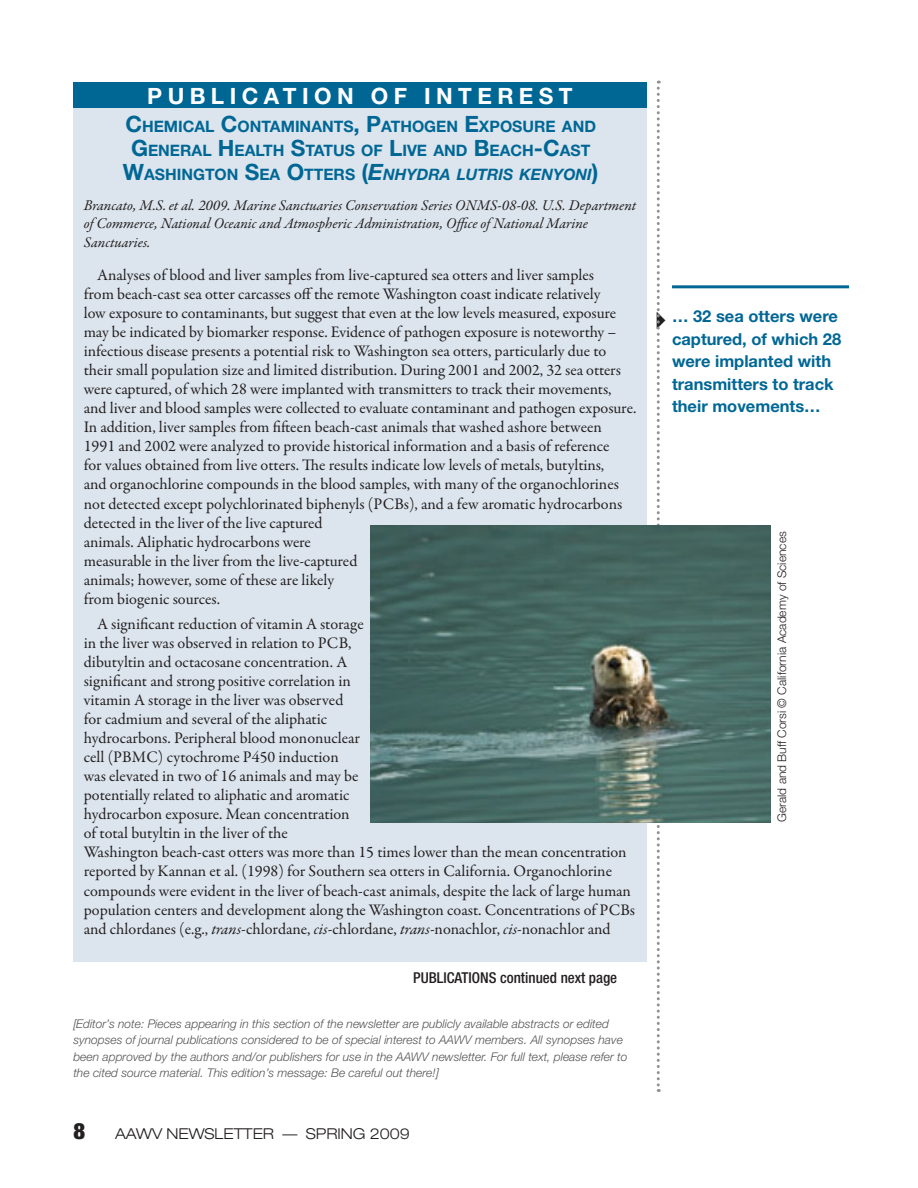
<style>
.page{position:relative;width:918px;height:1188px;background:#fff}
.page>*{position:absolute;margin:0;border:0;box-sizing:border-box;transform-origin:0 0}
.Head_WLDZ{font:700 22.5px "Helvetica Neue";letter-spacing:.24em;color:#fff}
.t1{font:900 condensed 22.5px "Helvetica Neue";color:#231f20}
.t2{font:700 16.5px/22.5px "Helvetica Neue";color:#006795}
.body_text_WLDZ{font:16.2px/19px "Garamond Premr Pro";letter-spacing:-.005em;color:#231f20}
.Head_WLDZ-2{font:700 15.75px/24px "Helvetica Neue";color:#006795;text-align:center}
.AU_byline_WLDZ{font:italic 15px/18.5px "Garamond Premr Pro";color:#231f20}
.continued{font:500 condensed 15px "Helvetica Neue";color:#231f20}
.t3{font:300 expanded 15px "Helvetica Neue";color:#231f20}
.body_text_WLDZ-2{font:italic 300 12px/16.5px "Helvetica Neue";color:#535355}
.t4{font:300 12px "Helvetica Neue";color:#231f20}
.s1{font-size:22.5px}
.s2{font-style:italic;font-size:22.5px}
.s3{font-style:italic}
</style>
<div class="page">
<div style="left:73px;top:82px;width:573px;height:880px;background:#dce5ee"></div>
<div style="left:73px;top:82px;width:574px;height:25px;background:#006795"></div>
<hr style="left:672px;top:285px;width:177px;height:3px;background:#006795">
<img style="left:370px;top:526px;width:400px;height:297px">
<svg style="left:657px;top:81px;width:8px;height:1011px"></svg>
<p class="Head_WLDZ" style="left:147px;top:82px;width:80px">PUBLIC</p>
<p class="Head_WLDZ" style="left:264px;top:82px;width:38px">ATION</p>
<p class="Head_WLDZ" style="left:371px;top:82px;width:19px">OF</p>
<p class="Head_WLDZ" style="left:424px;top:82px;width:18px">INTE</p>
<p class="Head_WLDZ" style="left:497px;top:82px;width:40px">REST</p>
<p class="Head_WLDZ-2" style="left:123px;top:114px;width:477px"><span class="s1">C</span>HEMICAL <span class="s1">C</span>ONTAM INANTS<span class="s1">, P</span>ATHOGEN <span class="s1">E</span>XPOSURE AND<br><span class="s1">G</span>ENERAL <span class="s1">H</span> EALTH <span class="s1">S</span>TATUS OF <span class="s1">L</span>IVE AND <span class="s1">B</span>EACH<span class="s1">-C</span>AST<br><span class="s1">W</span>ASHINGTON <span class="s1">S</span>EA <span class="s1">O</span>TTERS <span class="s1">(</span><span class="s2">E</span><span class="s3">NHYDRA LUTRIS KENYONI</span><span class="s1">)</span></p>
<p class="AU_byline_WLDZ" style="left:84px;top:197px;width:554px">Brancato, M.S.et al. 2009. Marine Sanctuaries Conservation Series ONMS-08-08. U.S. Department of Commerce, National Oceanic and Atmospheric Administration, Office of National Marine<br>Sanctuaries.</p>
<p class="body_text_WLDZ" style="left:84px;top:266px;width:554px;text-indent:14px">Analyses of blood and liver samples from live-captured sea otters and liver samples<br>from beach-cast sea otter carcasses off the remote Washington coast indicate relatively<br>low exposure to contaminants, but suggest that even at the low levels measured, exposure may be indicated by biomarker response. Evidence of pathogen exposure is noteworthy – infectious disease presents a potential risk to Washington sea otters, particularly due to their small population size and limited distribution. During 2001 and 2002, 32 sea otters were captured, of which 28 were implanted with transmitters to track their movements, and liver and blood samples were collected to evaluate contaminant and pathogen exposure.<br>In addition, liver samples from fifteen beach-cast animals that washed ashore between 1991 and 2002 were analyzed to provide historical information and a basis of reference<br>for values obtained from live otters. The results indicate low levels of metals, butyltins,<br>and organochlorine compounds in the blood samples, with many of the organochlorines not detected except polychlorinated biphenyls (PCBs), and a few aromatic hydrocarbons detected in the liver of the live captured<br>animals. Aliphatic hydrocarbons were<br>measurable in the liver from the live-captured<br>animals; however, some of these are likely<br>from biogenic sources.</p>
<p class="body_text_WLDZ" style="left:84px;top:615px;width:553px;text-indent:14px">A significant reduction of vitamin A storage<br>in the liver was observed in relation to PCB,<br>dibutyltin and octacosane concentration. A<br>significant and strong positive correlation in<br>vitamin A storage in the liver was observed<br>for cadmium and several of the aliphatic<br>hydrocarbons. Peripheral blood mononuclear<br>cell (PBMC) cytochrome P450 induction<br>was elevated in two of 16 animals and may be<br>potentially related to aliphatic and aromatic<br>hydrocarbon exposure. Mean concentration<br>of total butyltin in the liver of the<br>Washington beach-cast otters was more than 15 times lower than the mean concentration reported by Kannan et al. (1998) for Southern sea otters in California. Organochlorine compounds were evident in the liver of beach-cast animals, despite the lack of large human population centers and development along the Washington coast. Concentrations of PCBs and chlordanes (e.g., <span class="s3">trans</span>-chlordane, <span class="s3">cis</span>-chlordane, <span class="s3">trans</span>-nonachlor, <span class="s3">cis</span>-nonachlor and</p>
<p class="continued" style="left:413px;top:969px;width:206px">PUBLICATIONS continued next page</p>
<p class="body_text_WLDZ-2" style="left:73px;top:1015px;width:556px">[Editor’s note: Pieces appearing in this section of the newsletter are publicly available abstracts or edited synopses of journal publications considered to be of special interest to AAWV members. All synopses have been approved by the authors and/or publishers for use in the AAWV newsletter. For full text, please refer to the cited source material. This edition’s message: Be careful out there!]</p>
<h1 class="t1" style="left:73px;top:1118px;width:13px">8</h1>
<p class="t3" style="left:115px;top:1125px;width:296px">AAWV NEWSLETTER — SPRING 2009</p>
<h2 class="t2" style="left:672px;top:305px;width:171px">… 32 sea otters were captured, of which 28 were implanted with transmitters to track their movements…</h2>
<p class="t4" style="left:775px;top:822px;width:292px;rotate:-90deg">Gerald and Buff Corsi © California Academy of Sciences</p>
</div>
